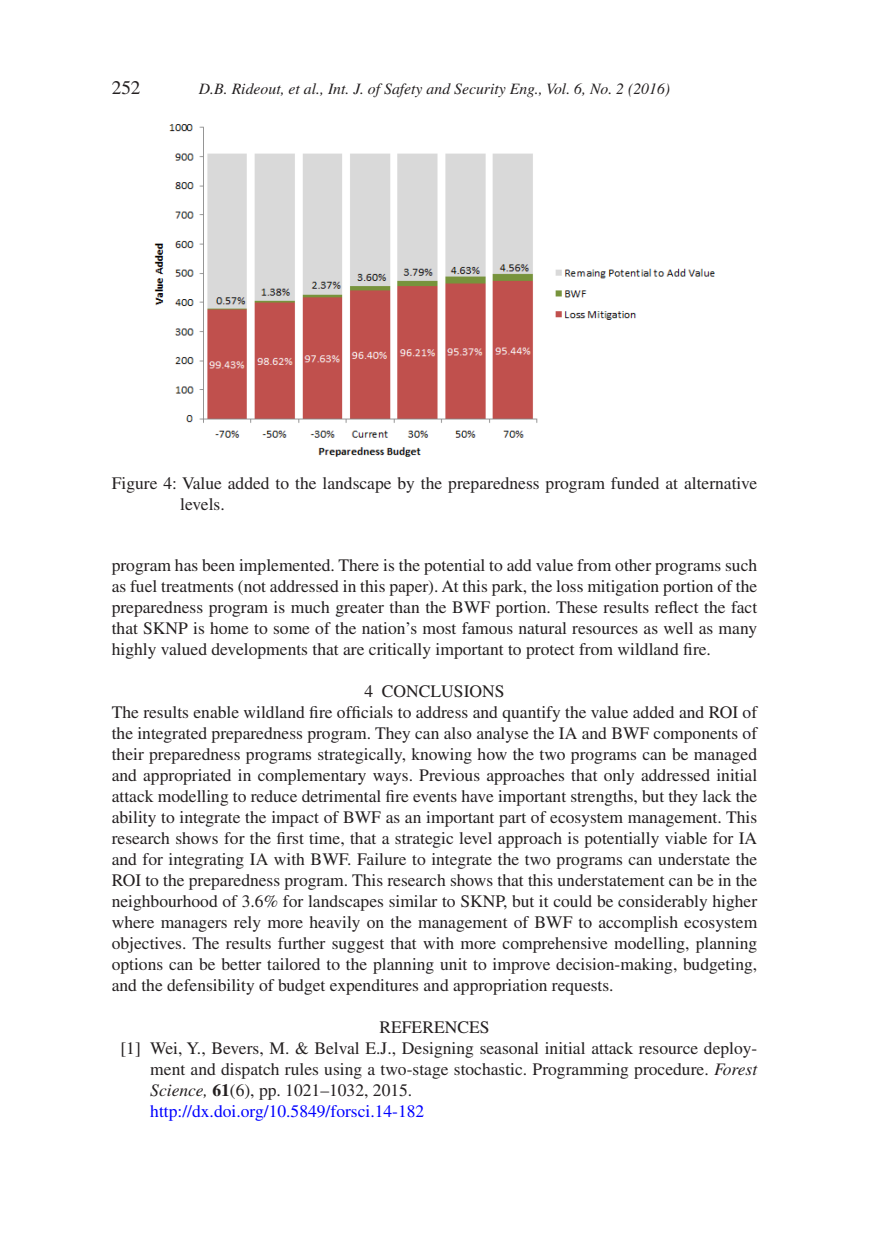
<style>
.page{position:relative;width:869px;height:1241px;background:#fff}
.page>*{position:absolute;margin:0;border:0;box-sizing:border-box;transform-origin:0 0}
.t1{font:19.25px "Times";color:#231f20}
.TXT{font:17.5px/21px "Times";color:#231f20;text-align:justify}
.FC{font:17.5px/21px "Times";color:#231f20}
.REF1_no_number{font:17.5px "Times";color:#00f}
.H1_-_no_num{font:17.5px "Times";color:#231f20}
.t2{font:italic 15.75px "Times";color:#231f20}
.s1{font-style:italic}
.s2{font-weight:700}
</style>
<div class="page">
<img style="left:155px;top:124px;width:558px;height:332px">
<p class="t1" style="left:112px;top:76px;width:30px">252</p>
<p class="t2" style="left:199px;top:80px;width:472px">D.B. Rideout, et al., Int. J. of Safety and Security Eng., Vol. 6, No. 2 (2016)</p>
<p class="FC" style="left:180px;top:473px;width:578px;text-indent:-68px">Figure 4: Value added to the landscape by the preparedness program funded at alternative levels.</p>
<p class="TXT" style="left:112px;top:554px;width:646px">program has been implemented. There is the potential to add value from other programs such as fuel treatments (not addressed in this paper). At this park, the loss mitigation portion of the preparedness program is much greater than the BWF portion. These results reflect the fact that SKNP is home to some of the nation’s most famous natural resources as well as many highly valued developments that are critically important to protect from wildland fire.</p>
<p class="TXT" style="left:364px;top:680px;width:141px">4 CONCLUSIONS</p>
<p class="TXT" style="left:112px;top:701px;width:646px">The results enable wildland fire officials to address and quantify the value added and ROI of the integrated preparedness program. They can also analyse the IA and BWF components of their preparedness programs strategically, knowing how the two programs can be managed and appropriated in complementary ways. Previous approaches that only addressed initial attack modelling to reduce detrimental fire events have important strengths, but they lack the ability to integrate the impact of BWF as an important part of ecosystem management. This research shows for the first time, that a strategic level approach is potentially viable for IA and for integrating IA with BWF. Failure to integrate the two programs can understate the ROI to the preparedness program. This research shows that this understatement can be in the neighbourhood of 3.6% for landscapes similar to SKNP, but it could be considerably higher where managers rely more heavily on the management of BWF to accomplish ecosystem objectives. The results further suggest that with more comprehensive modelling, planning options can be better tailored to the planning unit to improve decision-making, budgeting, and the defensibility of budget expenditures and appropriation requests.</p>
<p class="H1_-_no_num" style="left:379px;top:1016px;width:111px">REFERENCES</p>
<p class="TXT" style="left:150px;top:1037px;width:608px;text-indent:-30px">[1] Wei, Y., Bevers, M. &amp; Belval E.J., Designing seasonal initial attack resource deploy&shy;ment and dispatch rules using a two-stage stochastic. Programming procedure. <span class="s1">Forest Science,</span> <span class="s2">61</span>(6), pp. 1021–1032, 2015.</p>
<p class="REF1_no_number" style="left:150px;top:1100px;width:275px">http://dx.doi.org/10.5849/forsci.14-182</p>
</div>
